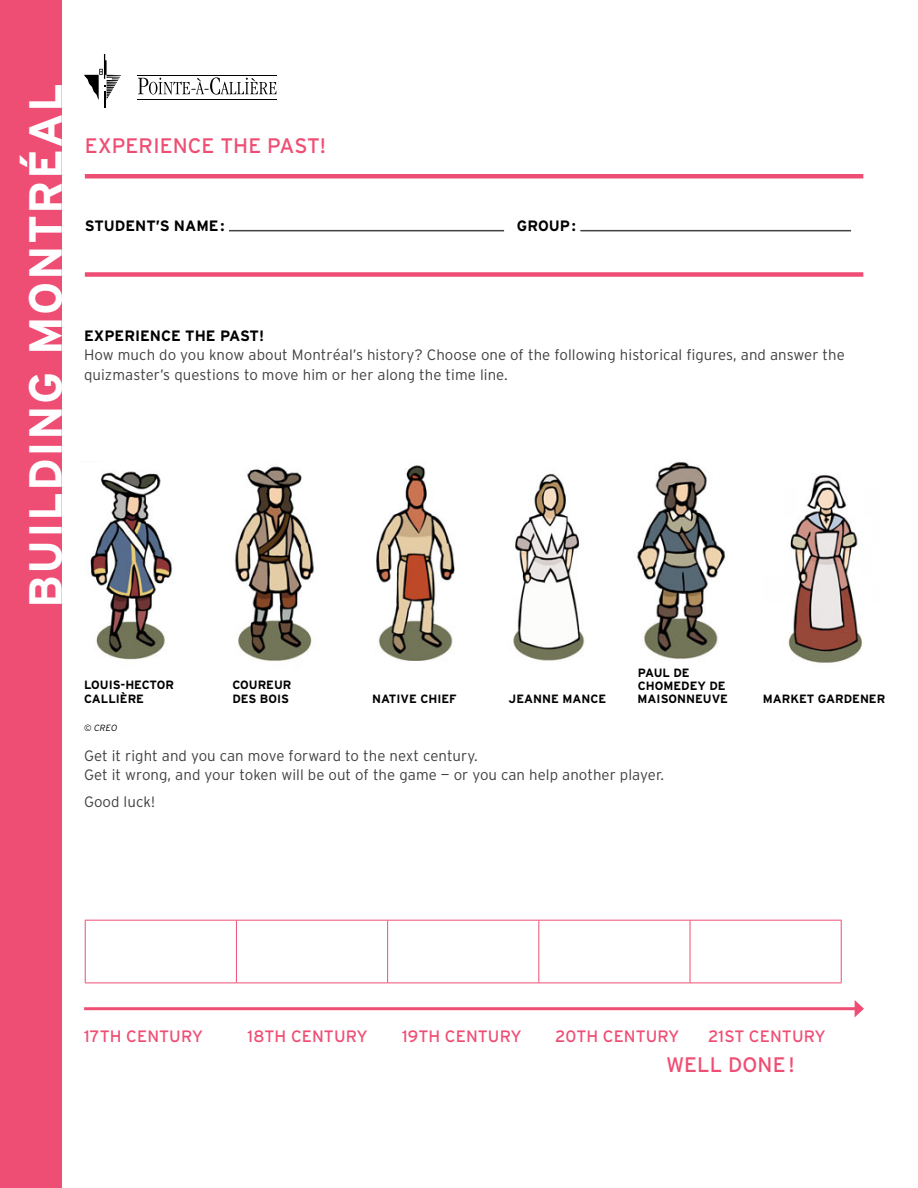
<style>
.page{position:relative;width:918px;height:1188px;background:#fff}
.page>*{position:absolute;margin:0;border:0;box-sizing:border-box;transform-origin:0 0}
.t1{font:700 46.35px "Interstate";letter-spacing:.03em;color:#fff}
.t2{font:21px "Interstate";letter-spacing:.005em;color:#ef4e74}
.t3{font:16.5px "Interstate";letter-spacing:.005em;color:#ef4e74}
.t4{font:300 15px/19.5px "Interstate";letter-spacing:.005em;color:#414042}
.t5{font:700 15px "Interstate";color:#000}
.t6{font:700 12px/13.5px "Interstate";color:#000}
.t7{font:italic 300 9px "Interstate";color:#000}
</style>
<div class="page">
<div style="left:0;top:0;width:61px;height:1188px;background:#ef4e74"></div>
<svg style="left:138px;top:77px;width:138px;height:18px"></svg>
<hr style="left:138px;top:75px;width:139px;height:1px;background:#000">
<hr style="left:138px;top:99px;width:139px;height:1px;background:#000">
<svg style="left:84px;top:54px;width:37px;height:54px"></svg>
<div style="left:85px;top:272px;width:778px;height:5px;background:#ef4e74"></div>
<hr style="left:229px;top:230px;width:275px;height:1px;background:#414042">
<hr style="left:580px;top:230px;width:271px;height:1px;background:#414042">
<hr style="left:85px;top:174px;width:778px;height:4px;background:#ef4e74">
<img style="left:788px;top:475px;width:75px;height:188px">
<img style="left:376px;top:465px;width:79px;height:196px">
<img style="left:234px;top:465px;width:80px;height:196px">
<img style="left:82px;top:461px;width:91px;height:199px">
<img style="left:637px;top:462px;width:89px;height:197px">
<img style="left:513px;top:473px;width:72px;height:188px">
<hr style="left:85px;top:983px;width:151px;height:1px;background:#ef4e74">
<hr style="left:236px;top:983px;width:152px;height:1px;background:#ef4e74">
<hr style="left:388px;top:983px;width:151px;height:1px;background:#ef4e74">
<hr style="left:539px;top:983px;width:151px;height:1px;background:#ef4e74">
<hr style="left:690px;top:983px;width:152px;height:1px;background:#ef4e74">
<hr style="left:85px;top:920px;width:151px;height:1px;background:#ef4e74">
<hr style="left:236px;top:920px;width:152px;height:1px;background:#ef4e74">
<hr style="left:388px;top:920px;width:151px;height:1px;background:#ef4e74">
<hr style="left:539px;top:920px;width:151px;height:1px;background:#ef4e74">
<hr style="left:690px;top:920px;width:152px;height:1px;background:#ef4e74">
<hr style="left:85px;top:921px;width:1px;height:62px;background:#ef4e74">
<hr style="left:236px;top:921px;width:1px;height:62px;background:#ef4e74">
<hr style="left:387px;top:921px;width:1px;height:62px;background:#ef4e74">
<hr style="left:538px;top:921px;width:1px;height:62px;background:#ef4e74">
<hr style="left:690px;top:921px;width:1px;height:62px;background:#ef4e74">
<hr style="left:841px;top:921px;width:1px;height:62px;background:#ef4e74">
<hr style="left:84px;top:1007px;width:773px;height:3px;background:#ef4e74">
<svg style="left:855px;top:1000px;width:9px;height:17px"></svg>
<h1 class="t1" style="left:20px;top:608px;width:527px;rotate:-90deg">BUILDING MONTRÉAL</h1>
<h2 class="t2" style="left:85px;top:134px;width:243px">EXPERIENCE THE PAST!</h2>
<p class="t5" style="left:85px;top:218px;width:141px">STUDENT’S NAME:</p>
<p class="t5" style="left:517px;top:218px;width:61px">GROUP:</p>
<p class="t5" style="left:84px;top:327px;width:181px">EXPERIENCE THE PAST!</p>
<p class="t4" style="left:84px;top:345px;width:762px">How much do you know about Montréal’s history? Choose one of the following historical figures, and answer the quizmaster’s questions to move him or her along the time line.</p>
<p class="t6" style="left:638px;top:666px;width:89px">PAUL DE<br>CHOMEDEY DE</p>
<p class="t6" style="left:84px;top:678px;width:91px">LOUIS-HECTOR</p>
<p class="t6" style="left:232px;top:678px;width:60px">COUREUR</p>
<p class="t6" style="left:84px;top:692px;width:61px">CALLIÈRE</p>
<p class="t6" style="left:232px;top:692px;width:58px">DES BOIS</p>
<p class="t6" style="left:372px;top:692px;width:86px">NATIVE CHIEF</p>
<p class="t6" style="left:509px;top:692px;width:99px">JEANNE MANCE</p>
<p class="t6" style="left:638px;top:692px;width:92px">MAISONNEUVE</p>
<p class="t6" style="left:763px;top:692px;width:124px">MARKET GARDENER</p>
<p class="t7" style="left:84px;top:723px;width:35px">© CREO</p>
<p class="t4" style="left:84px;top:745px;width:581px">Get it right and you can move forward to the next century.<br>Get it wrong, and your token will be out of the game — or you can help another player.</p>
<p class="t4" style="left:84px;top:792px;width:73px">Good luck!</p>
<p class="t3" style="left:84px;top:1027px;width:120px">17TH CENTURY</p>
<p class="t3" style="left:248px;top:1027px;width:122px">18TH CENTURY</p>
<p class="t3" style="left:402px;top:1027px;width:121px">19TH CENTURY</p>
<p class="t3" style="left:555px;top:1027px;width:126px">20TH CENTURY</p>
<p class="t3" style="left:708px;top:1027px;width:119px">21ST CENTURY</p>
<h2 class="t2" style="left:666px;top:1053px;width:130px">WELL DONE!</h2>
</div>
